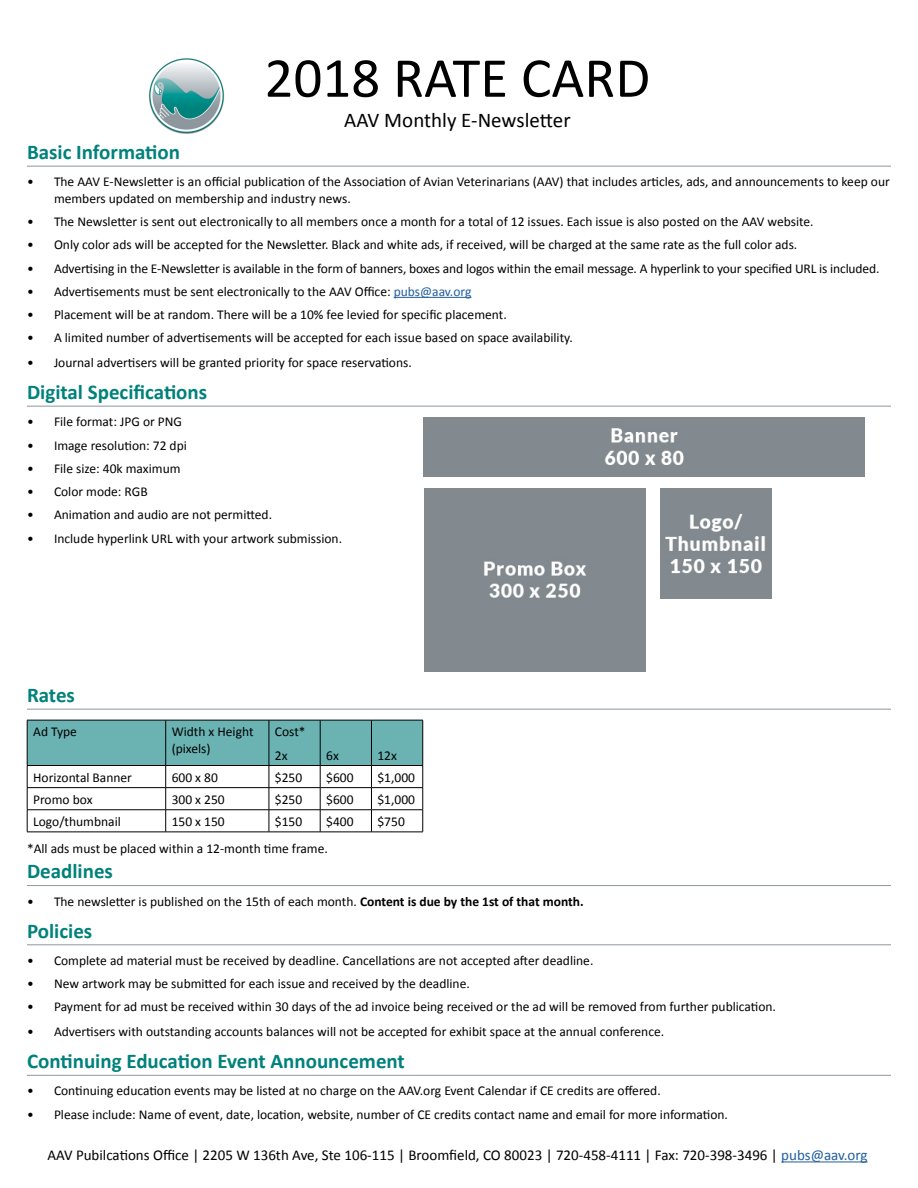
<style>
.page{position:relative;width:918px;height:1188px;background:#fff}
.page>*{position:absolute;margin:0;border:0;box-sizing:border-box;transform-origin:0 0}
.t1{font:57px "Calibri";color:#000}
.subhead{font:700 21px "Calibri";color:#00817b}
.t2{font:21px "Calibri";color:#000}
.t3{font:15px "Calibri";color:#000}
.body_no_bullets{font:13.5px/16.5px "Calibri";color:#000}
.s1{color:#215e9e}
.s2{font-weight:700}
</style>
<div class="page">
<hr style="left:27px;top:166px;width:864px;height:1px;background:#8e979d">
<hr style="left:394px;top:297px;width:77px;height:1px;background:#215e9e">
<hr style="left:27px;top:406px;width:864px;height:1px;background:#8e979d">
<hr style="left:27px;top:709px;width:864px;height:1px;background:#8e979d">
<hr style="left:27px;top:885px;width:864px;height:1px;background:#8e979d">
<hr style="left:27px;top:944px;width:864px;height:1px;background:#8e979d">
<hr style="left:27px;top:1075px;width:864px;height:1px;background:#8e979d">
<svg style="left:27px;top:720px;width:396px;height:112px"></svg>
<hr style="left:27px;top:832px;width:139px;height:1px;background:#000">
<hr style="left:166px;top:832px;width:103px;height:1px;background:#000">
<hr style="left:269px;top:832px;width:51px;height:1px;background:#000">
<hr style="left:320px;top:832px;width:51px;height:1px;background:#000">
<hr style="left:371px;top:832px;width:52px;height:1px;background:#000">
<hr style="left:781px;top:1161px;width:87px;height:1px;background:#215e9e">
<img style="left:149px;top:58px;width:76px;height:76px">
<div style="left:424px;top:418px;width:441px;height:59px;background:#82898f"></div>
<div style="left:425px;top:488px;width:220px;height:184px;background:#82898f"></div>
<img style="left:661px;top:488px;width:110px;height:110px">
<p class="t1" style="left:265px;top:42px;width:387px">2018 RATE CARD</p>
<p class="t2" style="left:344px;top:107px;width:228px">AAV Monthly E-Newsletter</p>
<p class="subhead" style="left:27px;top:139px;width:155px">Basic Information</p>
<p class="body_no_bullets" style="left:54px;top:174px;width:837px;text-indent:-27px">• The AAV E-Newsletter is an official publication of the Association of Avian Veterinarians (AAV) that includes articles, ads, and announcements to keep our members updated on membership and industry news.</p>
<p class="body_no_bullets" style="left:27px;top:213px;width:788px">• The Newsletter is sent out electronically to all members once a month for a total of 12 issues. Each issue is also posted on the AAV website.</p>
<p class="body_no_bullets" style="left:27px;top:237px;width:772px">• Only color ads will be accepted for the Newsletter. Black and white ads, if received, will be charged at the same rate as the full color ads.</p>
<p class="body_no_bullets" style="left:27px;top:260px;width:854px">• Advertising in the E-Newsletter is available in the form of banners, boxes and logos within the email message. A hyperlink to your specified URL is included.</p>
<p class="body_no_bullets" style="left:27px;top:283px;width:446px">• Advertisements must be sent electronically to the AAV Office: <span class="s1">pubs@aav.org</span></p>
<p class="body_no_bullets" style="left:27px;top:306px;width:481px">• Placement will be at random. There will be a 10% fee levied for specific placement.</p>
<p class="body_no_bullets" style="left:27px;top:330px;width:547px">• A limited number of advertisements will be accepted for each issue based on space availability.</p>
<p class="body_no_bullets" style="left:27px;top:354px;width:386px">• Journal advertisers will be granted priority for space reservations.</p>
<p class="subhead" style="left:27px;top:379px;width:182px">Digital Specifications</p>
<p class="body_no_bullets" style="left:27px;top:414px;width:157px">• File format: JPG or PNG</p>
<p class="body_no_bullets" style="left:27px;top:437px;width:161px">• Image resolution: 72 dpi</p>
<p class="body_no_bullets" style="left:27px;top:460px;width:155px">• File size: 40k maximum</p>
<p class="body_no_bullets" style="left:27px;top:483px;width:122px">• Color mode: RGB</p>
<p class="body_no_bullets" style="left:27px;top:507px;width:247px">• Animation and audio are not permitted.</p>
<p class="body_no_bullets" style="left:27px;top:530px;width:317px">• Include hyperlink URL with your artwork submission.</p>
<p class="subhead" style="left:27px;top:682px;width:49px">Rates</p>
<p class="body_no_bullets" style="left:33px;top:724px;width:45px">Ad Type</p>
<p class="body_no_bullets" style="left:172px;top:724px;width:83px">Width x Height (pixels)</p>
<p class="body_no_bullets" style="left:275px;top:724px;width:32px">Cost*</p>
<p class="body_no_bullets" style="left:275px;top:747px;width:14px">2x</p>
<p class="body_no_bullets" style="left:326px;top:747px;width:14px">6x</p>
<p class="body_no_bullets" style="left:377px;top:747px;width:21px">12x</p>
<p class="body_no_bullets" style="left:33px;top:769px;width:100px">Horizontal Banner</p>
<p class="body_no_bullets" style="left:172px;top:769px;width:48px">600 x 80</p>
<p class="body_no_bullets" style="left:275px;top:769px;width:29px">$250</p>
<p class="body_no_bullets" style="left:326px;top:769px;width:29px">$600</p>
<p class="body_no_bullets" style="left:377px;top:769px;width:39px">$1,000</p>
<p class="body_no_bullets" style="left:33px;top:791px;width:61px">Promo box</p>
<p class="body_no_bullets" style="left:172px;top:791px;width:55px">300 x 250</p>
<p class="body_no_bullets" style="left:275px;top:791px;width:29px">$250</p>
<p class="body_no_bullets" style="left:326px;top:791px;width:29px">$600</p>
<p class="body_no_bullets" style="left:377px;top:791px;width:39px">$1,000</p>
<p class="body_no_bullets" style="left:33px;top:813px;width:89px">Logo/thumbnail</p>
<p class="body_no_bullets" style="left:172px;top:813px;width:55px">150 x 150</p>
<p class="body_no_bullets" style="left:275px;top:813px;width:29px">$150</p>
<p class="body_no_bullets" style="left:326px;top:813px;width:29px">$400</p>
<p class="body_no_bullets" style="left:377px;top:813px;width:29px">$750</p>
<p class="body_no_bullets" style="left:27px;top:840px;width:302px">*All ads must be placed within a 12-month time frame.</p>
<p class="subhead" style="left:27px;top:858px;width:87px">Deadlines</p>
<p class="body_no_bullets" style="left:27px;top:893px;width:558px">• The newsletter is published on the 15th of each month. <span class="s2">Content is due by the 1st of that month.</span></p>
<p class="subhead" style="left:27px;top:917px;width:67px">Policies</p>
<p class="body_no_bullets" style="left:27px;top:952px;width:568px">• Complete ad material must be received by deadline. Cancellations are not accepted after deadline.</p>
<p class="body_no_bullets" style="left:27px;top:976px;width:444px">• New artwork may be submitted for each issue and received by the deadline.</p>
<p class="body_no_bullets" style="left:27px;top:999px;width:751px">• Payment for ad must be received within 30 days of the ad invoice being received or the ad will be removed from further publication.</p>
<p class="body_no_bullets" style="left:27px;top:1024px;width:639px">• Advertisers with outstanding accounts balances will not be accepted for exhibit space at the annual conference.</p>
<p class="subhead" style="left:27px;top:1048px;width:379px">Continuing Education Event Announcement</p>
<p class="body_no_bullets" style="left:27px;top:1083px;width:635px">• Continuing education events may be listed at no charge on the AAV.org Event Calendar if CE credits are offered.</p>
<p class="body_no_bullets" style="left:27px;top:1106px;width:702px">• Please include: Name of event, date, location, website, number of CE credits contact name and email for more information.</p>
<p class="t3" style="left:47px;top:1146px;width:822px">AAV Pubilcations Office | 2205 W 136th Ave, Ste 106-115 | Broomfield, CO 80023 | 720-458-4111 | Fax: 720-398-3496 | <span class="s1">pubs@aav.org</span></p>
</div>
